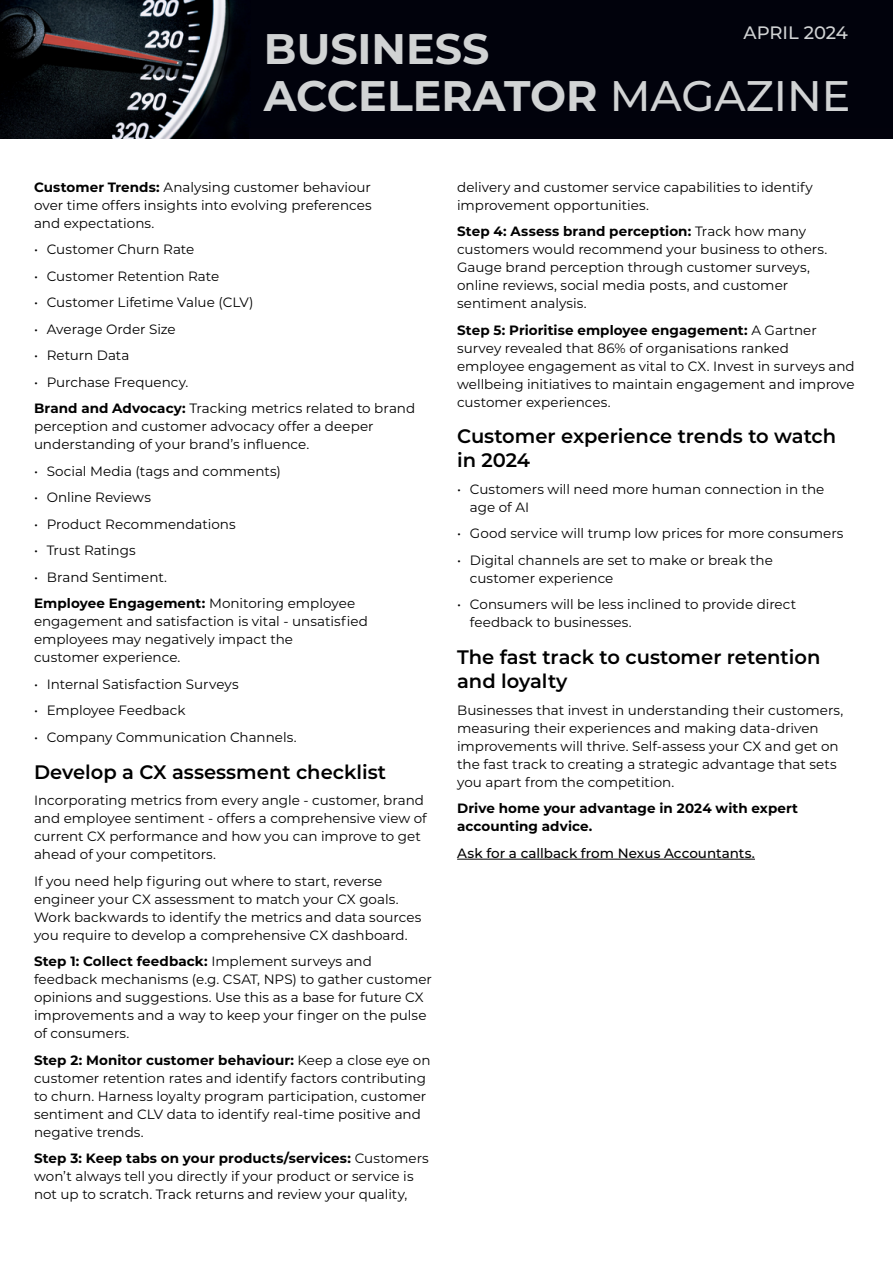
<style>
.page{position:relative;width:893px;height:1263px;background:#fff}
.page>*{position:absolute;margin:0;border:0;box-sizing:border-box;transform-origin:0 0}
.t1{font:700 42.75px/47.2px "Montserrat";color:#d1d3d4}
.t2{font:600 19.5px/24px "Montserrat";color:#000}
.t3{font:500 18px "Montserrat";letter-spacing:-.005em;color:#d1d3d4}
.t4{font:13.5px/18px "Montserrat";color:#000}
.t5{font:700 13.5px/18px "Montserrat";letter-spacing:.005em;color:#000}
.t6{font:500 13.5px "Montserrat";color:#000}
.s1{font-weight:500}
.s2{font-weight:700}
</style>
<div class="page">
<div style="left:0;top:0;width:893px;height:137px;background:#01020c"></div>
<img style="left:0;top:0;width:250px;height:138px">
<div style="left:250px;top:128px;width:643px;height:10px;background:#02020c"></div>
<hr style="left:457px;top:859px;width:298px;height:1px;background:#000">
<h3 class="t3" style="left:743px;top:20px;width:106px">APRIL 2024</h3>
<h1 class="t1" style="left:264px;top:23px;width:588px">BUSINESS<br>ACCELERATOR <span class="s1">MAGAZINE</span></h1>
<p class="t4" style="left:34px;top:177px;width:339px;text-align:justify"><span class="s2">Customer Trends:</span> Analysing customer behaviour over time offers insights into evolving preferences and expectations.</p>
<p class="t4" style="left:34px;top:240px;width:162px">• Customer Churn Rate</p>
<p class="t4" style="left:34px;top:266px;width:187px">• Customer Retention Rate</p>
<p class="t4" style="left:34px;top:293px;width:221px">• Customer Lifetime Value (CLV)</p>
<p class="t4" style="left:34px;top:319px;width:143px">• Average Order Size</p>
<p class="t4" style="left:34px;top:346px;width:97px">• Return Data</p>
<p class="t4" style="left:34px;top:368px;width:383px;line-height:26.5px">• Purchase Frequency.<br><span class="s2">Brand and Advocacy:</span> Tracking metrics related to brand</p>
<p class="t4" style="left:34px;top:417px;width:341px">perception and customer advocacy offer a deeper understanding of your brand’s influence.</p>
<p class="t4" style="left:34px;top:461px;width:249px">• Social Media (tags and comments)</p>
<p class="t4" style="left:34px;top:488px;width:118px">• Online Reviews</p>
<p class="t4" style="left:34px;top:514px;width:203px">• Product Recommendations</p>
<p class="t4" style="left:34px;top:541px;width:103px">• Trust Ratings</p>
<p class="t4" style="left:34px;top:563px;width:323px;line-height:26.5px">• Brand Sentiment.<br><span class="s2">Employee Engagement:</span> Monitoring employee</p>
<p class="t4" style="left:34px;top:612px;width:335px">engagement and satisfaction is vital - unsatisfied employees may negatively impact the<br>customer experience.</p>
<p class="t4" style="left:34px;top:674px;width:206px">• Internal Satisfaction Surveys</p>
<p class="t4" style="left:34px;top:701px;width:153px">• Employee Feedback</p>
<p class="t4" style="left:34px;top:727px;width:264px">• Company Communication Channels.</p>
<h2 class="t2" style="left:34px;top:759px;width:354px">Develop a CX assessment checklist</h2>
<p class="t4" style="left:34px;top:791px;width:394px">Incorporating metrics from every angle - customer, brand and employee sentiment - offers a comprehensive view of current CX performance and how you can improve to get ahead of your competitors.</p>
<p class="t4" style="left:34px;top:871px;width:389px">If you need help figuring out where to start, reverse engineer your CX assessment to match your CX goals.<br>Work backwards to identify the metrics and data sources you require to develop a comprehensive CX dashboard.</p>
<p class="t4" style="left:34px;top:952px;width:399px"><span class="s2">Step 1: Collect feedback:</span> Implement surveys and feedback mechanisms (e.g. CSAT, NPS) to gather customer opinions and suggestions. Use this as a base for future CX improvements and a way to keep your finger on the pulse of consumers.</p>
<p class="t4" style="left:34px;top:1050px;width:398px"><span class="s2">Step 2: Monitor customer behaviour:</span> Keep a close eye on customer retention rates and identify factors contributing to churn. Harness loyalty program participation, customer sentiment and CLV data to identify real-time positive and negative trends.</p>
<p class="t4" style="left:34px;top:1149px;width:396px"><span class="s2">Step 3: Keep tabs on your products/services:</span> Customers won’t always tell you directly if your product or service is not up to scratch. Track returns and review your quality,</p>
<p class="t4" style="left:457px;top:177px;width:357px">delivery and customer service capabilities to identify improvement opportunities.</p>
<p class="t4" style="left:457px;top:222px;width:372px"><span class="s2">Step 4: Assess brand perception:</span> Track how many customers would recommend your business to others.<br>Gauge brand perception through customer surveys, online reviews, social media posts, and customer sentiment analysis.</p>
<p class="t4" style="left:457px;top:320px;width:399px"><span class="s2">Step 5: Prioritise employee engagement:</span> A Gartner survey revealed that 86% of organisations ranked employee engagement as vital to CX. Invest in surveys and wellbeing initiatives to maintain engagement and improve customer experiences.</p>
<h2 class="t2" style="left:457px;top:424px;width:381px">Customer experience trends to watch in 2024</h2>
<p class="t4" style="left:470px;top:480px;width:356px;text-indent:-13px">• Customers will need more human connection in the age of AI</p>
<p class="t4" style="left:457px;top:524px;width:388px">• Good service will trump low prices for more consumers</p>
<p class="t4" style="left:470px;top:551px;width:305px;text-indent:-13px">• Digital channels are set to make or break the customer experience</p>
<p class="t4" style="left:470px;top:595px;width:328px;text-indent:-13px">• Consumers will be less inclined to provide direct feedback to businesses.</p>
<h2 class="t2" style="left:457px;top:644px;width:365px">The fast track to customer retention and loyalty</h2>
<p class="t4" style="left:457px;top:700px;width:388px">Businesses that invest in understanding their customers, measuring their experiences and making data-driven improvements will thrive. Self-assess your CX and get on the fast track to creating a strategic advantage that sets you apart from the competition.</p>
<p class="t5" style="left:457px;top:799px;width:343px">Drive home your advantage in 2024 with expert accounting advice.</p>
<p class="t6" style="left:457px;top:843px;width:299px">Ask for a callback from Nexus Accountants.</p>
</div>
